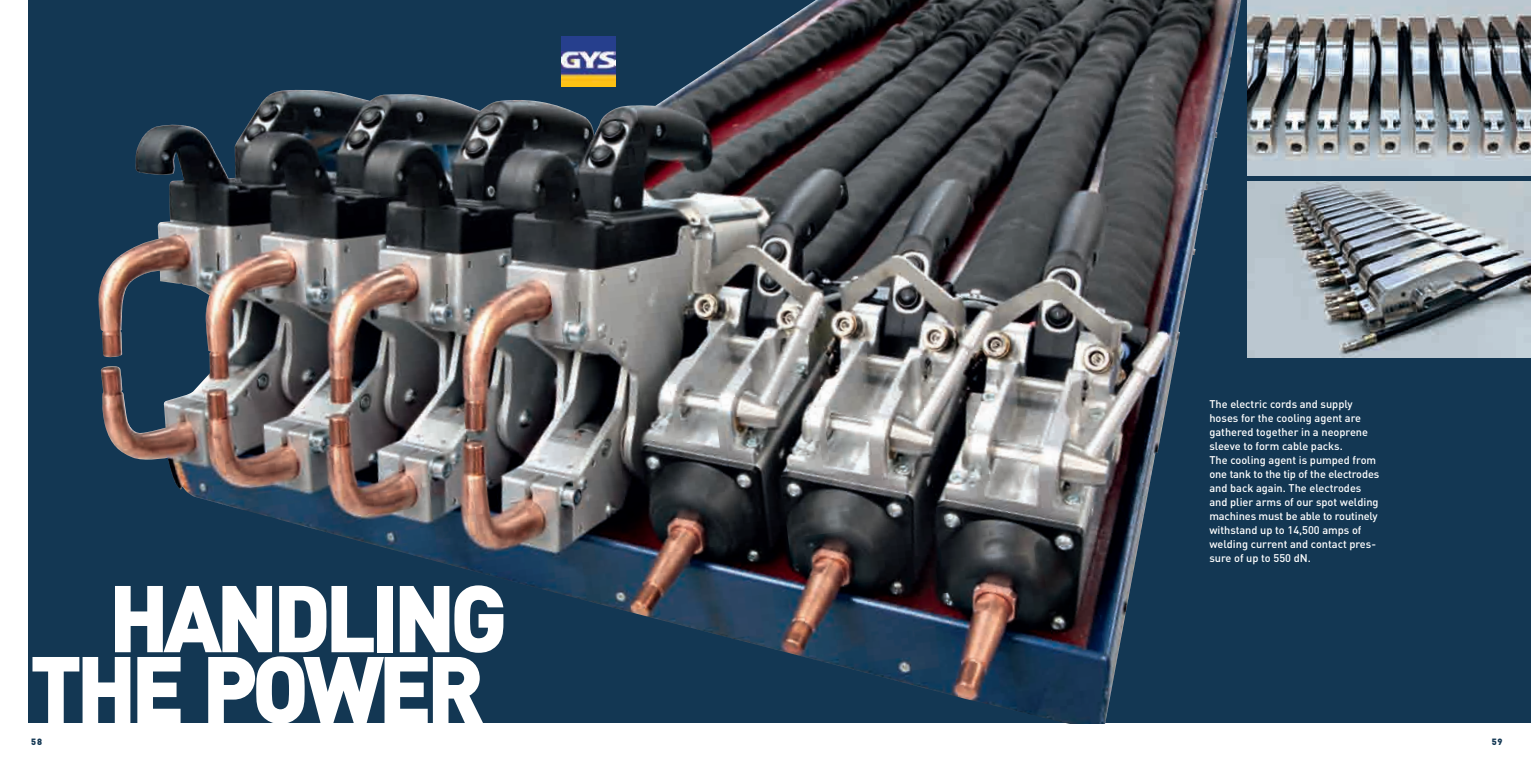
<style>
.page{position:relative;width:1531px;height:766px;background:#fff}
.page>*{position:absolute;margin:0;border:0;box-sizing:border-box;transform-origin:0 0}
.t1{font:900 93px/71px "DIN Pro";letter-spacing:-.065em;color:#fff;text-align:right;scale:.96 1}
.t2{font:500 11px/14px "DIN";color:#fff}
.t3{font:900 9px "DIN Pro";color:#133753}
</style>
<div class="page">
<div style="left:28px;top:0;width:1503px;height:723px;background:#133753"></div>
<img style="left:98px;top:0;width:1188px;height:723px">
<img style="left:1247px;top:181px;width:284px;height:176px">
<img style="left:1247px;top:0;width:284px;height:176px">
<img style="left:561px;top:36px;width:55px;height:50px">
<h1 class="t1" style="left:30px;top:591px;width:499px">HANDLING<br>THE POWER</h1>
<p class="t2" style="left:1209px;top:398px;width:171px">The electric cords and supply hoses for the cooling agent are gathered together in a neoprene sleeve to form cable packs.<br>The cooling agent is pumped from one tank to the tip of the electrodes and back again. The electrodes and plier arms of our spot welding machines must be able to routinely withstand up to 14,500 amps of welding current and contact pres&shy;sure of up to 550 dN.</p>
<p class="t3" style="left:31px;top:737px;width:12px">58</p>
<p class="t3" style="left:1491px;top:737px;width:12px">59</p>
</div>
